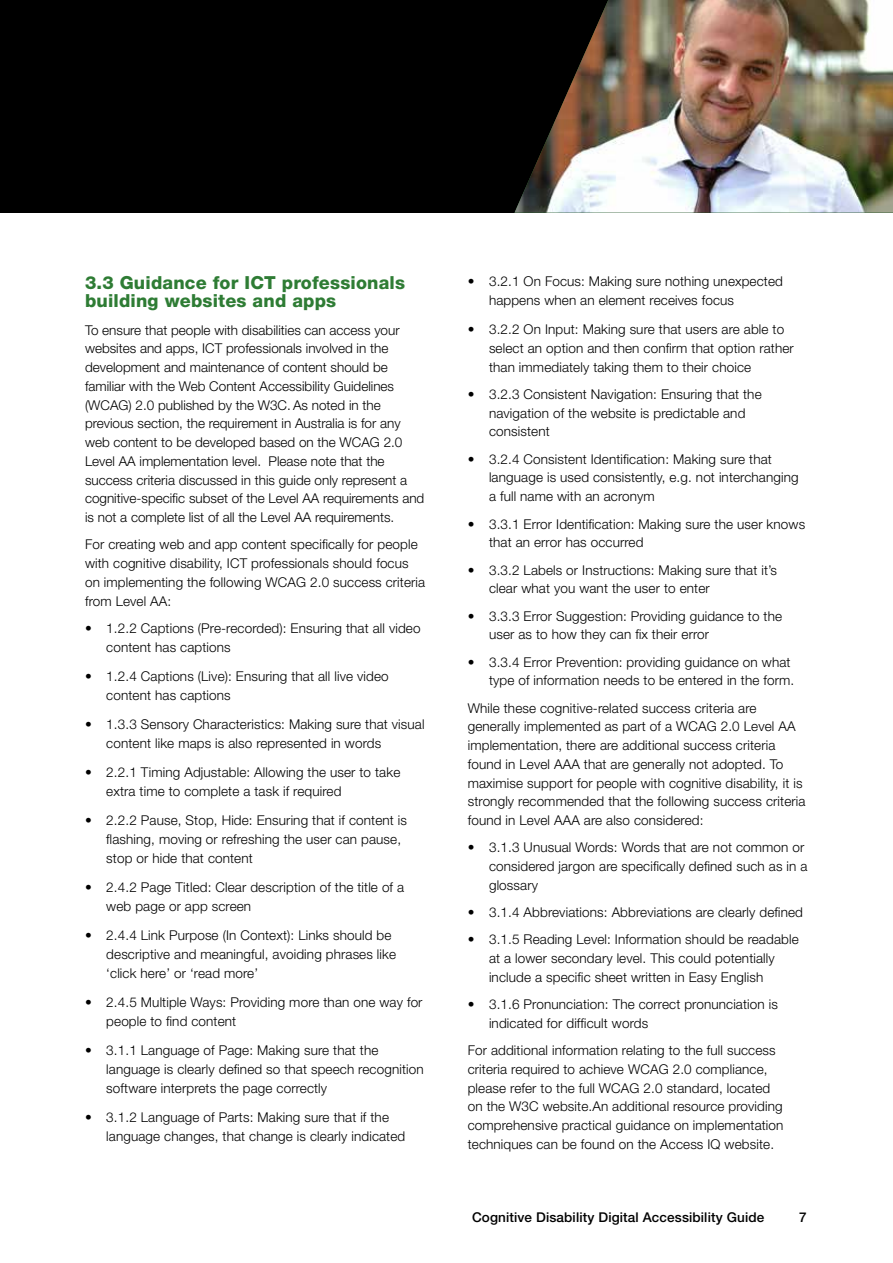
<style>
.page{position:relative;width:893px;height:1263px;background:#fff}
.page>*{position:absolute;margin:0;border:0;box-sizing:border-box;transform-origin:0 0}
.t1{font:800 18px/18px "Helvetica Neue LT Pro";letter-spacing:.01em;color:#2e7c34}
.t2{font:300 13.5px/18.8px "Helvetica Neue LT Pro";letter-spacing:.01em;color:#000}
.t3{font:500 13.5px "Helvetica Neue LT Pro";letter-spacing:.01em;color:#000}
</style>
<div class="page">
<div style="left:0;top:0;width:893px;height:213px;background:#000"></div>
<img style="left:514px;top:0;width:379px;height:213px">
<h2 class="t1" style="left:85px;top:274px;width:322px">3.3 Guidance for ICT professionals building websites and apps</h2>
<p class="t2" style="left:85px;top:320px;width:341px">To ensure that people with disabilities can access your websites and apps, ICT professionals involved in the development and maintenance of content should be familiar with the Web Content Accessibility Guidelines (WCAG) 2.0 published by the W3C. As noted in the previous section, the requirement in Australia is for any web content to be developed based on the WCAG 2.0<br>Level AA implementation level. Please note that the success criteria discussed in this guide only represent a cognitive-specific subset of the Level AA requirements and is not a complete list of all the Level AA requirements.</p>
<p class="t2" style="left:85px;top:535px;width:342px">For creating web and app content specifically for people with cognitive disability, ICT professionals should focus on implementing the following WCAG 2.0 success criteria from Level AA:</p>
<p class="t2" style="left:106px;top:618px;width:316px;text-indent:-21px">• 1.2.2 Captions (Pre-recorded): Ensuring that all video content has captions</p>
<p class="t2" style="left:106px;top:666px;width:284px;text-indent:-21px">• 1.2.4 Captions (Live): Ensuring that all live video content has captions</p>
<p class="t2" style="left:106px;top:715px;width:320px;text-indent:-21px">• 1.3.3 Sensory Characteristics: Making sure that visual content like maps is also represented in words</p>
<p class="t2" style="left:106px;top:763px;width:296px;text-indent:-21px">• 2.2.1 Timing Adjustable: Allowing the user to take extra time to complete a task if required</p>
<p class="t2" style="left:106px;top:811px;width:302px;text-indent:-21px">• 2.2.2 Pause, Stop, Hide: Ensuring that if content is flashing, moving or refreshing the user can pause, stop or hide that content</p>
<p class="t2" style="left:106px;top:878px;width:299px;text-indent:-21px">• 2.4.2 Page Titled: Clear description of the title of a web page or app screen</p>
<p class="t2" style="left:106px;top:926px;width:291px;text-indent:-21px">• 2.4.4 Link Purpose (In Context): Links should be descriptive and meaningful, avoiding phrases like ‘click here’ or ‘read more’</p>
<p class="t2" style="left:106px;top:993px;width:318px;text-indent:-21px">• 2.4.5 Multiple Ways: Providing more than one way for people to find content</p>
<p class="t2" style="left:106px;top:1041px;width:319px;text-indent:-21px">• 3.1.1 Language of Page: Making sure that the language is clearly defined so that speech recognition software interprets the page correctly</p>
<p class="t2" style="left:106px;top:1108px;width:300px;text-indent:-21px">• 3.1.2 Language of Parts: Making sure that if the language changes, that change is clearly indicated</p>
<p class="t2" style="left:489px;top:272px;width:295px;text-indent:-21px">• 3.2.1 On Focus: Making sure nothing unexpected happens when an element receives focus</p>
<p class="t2" style="left:489px;top:320px;width:306px;text-indent:-21px">• 3.2.2 On Input: Making sure that users are able to select an option and then confirm that option rather than immediately taking them to their choice</p>
<p class="t2" style="left:489px;top:384px;width:274px;text-indent:-21px">• 3.2.3 Consistent Navigation: Ensuring that the navigation of the website is predictable and consistent</p>
<p class="t2" style="left:489px;top:449px;width:311px;text-indent:-21px">• 3.2.4 Consistent Identification: Making sure that language is used consistently, e.g. not interchanging a full name with an acronym</p>
<p class="t2" style="left:489px;top:514px;width:318px;text-indent:-21px">• 3.3.1 Error Identification: Making sure the user knows that an error has occurred</p>
<p class="t2" style="left:489px;top:560px;width:290px;text-indent:-21px">• 3.3.2 Labels or Instructions: Making sure that it’s clear what you want the user to enter</p>
<p class="t2" style="left:489px;top:606px;width:295px;text-indent:-21px">• 3.3.3 Error Suggestion: Providing guidance to the user as to how they can fix their error</p>
<p class="t2" style="left:468px;top:652px;width:328px;text-align:right">• 3.3.4 Error Prevention: providing guidance on what type of information needs to be entered in the form.</p>
<p class="t2" style="left:468px;top:698px;width:339px">While these cognitive-related success criteria are generally implemented as part of a WCAG 2.0 Level AA implementation, there are additional success criteria found in Level AAA that are generally not adopted. To maximise support for people with cognitive disability, it is strongly recommended that the following success criteria found in Level AAA are also considered:</p>
<p class="t2" style="left:489px;top:838px;width:320px;text-indent:-21px">• 3.1.3 Unusual Words: Words that are not common or considered jargon are specifically defined such as in a glossary</p>
<p class="t2" style="left:468px;top:903px;width:337px">• 3.1.4 Abbreviations: Abbreviations are clearly defined</p>
<p class="t2" style="left:489px;top:930px;width:311px;text-indent:-21px">• 3.1.5 Reading Level: Information should be readable at a lower secondary level. This could potentially include a specific sheet written in Easy English</p>
<p class="t2" style="left:489px;top:995px;width:290px;text-indent:-21px">• 3.1.6 Pronunciation: The correct pronunciation is indicated for difficult words</p>
<p class="t2" style="left:468px;top:1041px;width:317px">For additional information relating to the full success criteria required to achieve WCAG 2.0 compliance, please refer to the full WCAG 2.0 standard, located on the W3C website.An additional resource providing comprehensive practical guidance on implementation techniques can be found on the Access IQ website.</p>
<p class="t3" style="left:472px;top:1209px;width:294px">Cognitive Disability Digital Accessibility Guide</p>
<p class="t3" style="left:799px;top:1209px;width:9px">7</p>
</div>
